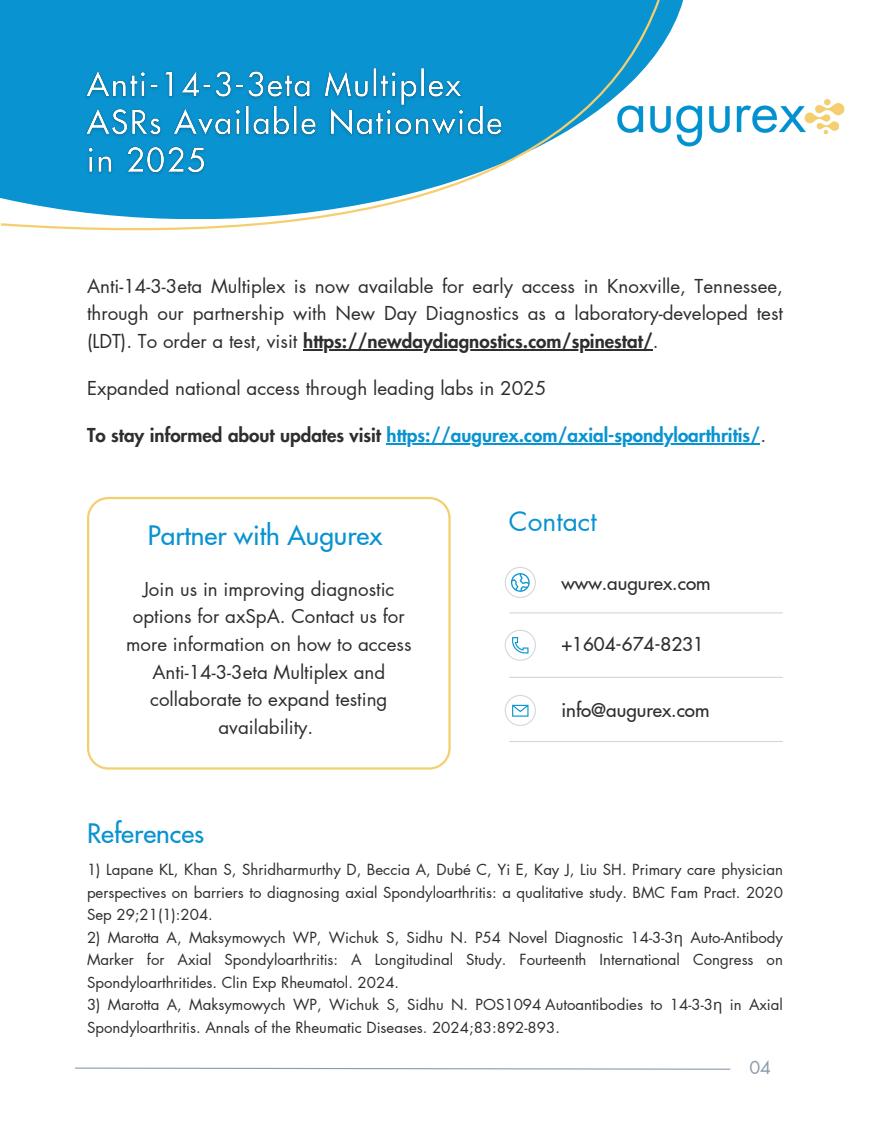
<style>
.page{position:relative;width:870px;height:1125px;background:#fff}
.page>*{position:absolute;margin:0;border:0;box-sizing:border-box;transform-origin:0 0}
.t1{font:500 26.25px "Futura LT Pro";color:#0993d1}
.t2{font:26.25px "Futura LT Pro";color:#0993d1}
.t3{font:18.75px/27.6px "Futura LT Pro";color:#2e2e2e;text-align:center}
.t4{font:800 18.75px "Futura LT Pro";color:#0993d1}
.t5{font:500 18.75px "Futura LT Pro";color:#2e2e2e}
.t6{font:17.62px "Futura LT Pro";color:#8b9baa}
.t7{font:15px/22.5px "Futura LT Pro";color:#2e2e2e;text-align:justify}
.s1{font-weight:800}
.s2{color:#2e2e2e}
.s3{font-weight:400;color:#2e2e2e}
.s4{font-family:"Noto Sans"}
</style>
<div class="page">
<svg style="left:75px;top:1067px;width:656px;height:3px"></svg>
<svg style="left:87px;top:497px;width:363px;height:273px"></svg>
<svg style="left:504px;top:567px;width:31px;height:31px"></svg>
<svg style="left:504px;top:630px;width:31px;height:31px"></svg>
<svg style="left:504px;top:695px;width:31px;height:31px"></svg>
<hr style="left:509px;top:612px;width:273px;height:1px;background:#8b9baa">
<hr style="left:509px;top:677px;width:273px;height:1px;background:#8b9baa">
<hr style="left:509px;top:741px;width:273px;height:1px;background:#8b9baa">
<svg style="left:0;top:0;width:684px;height:351px"></svg>
<img style="left:602px;top:87px;width:243px;height:68px">
<img style="left:80px;top:63px;width:427px;height:116px">
<hr style="left:303px;top:349px;width:349px;height:2px;background:#2e2e2e">
<hr style="left:386px;top:443px;width:374px;height:2px;background:#0993d1">
<p class="t3" style="left:87px;top:273px;width:697px;text-align:justify">Anti-14-3-3eta Multiplex is now available for early access in Knoxville, Tennessee, through our partnership with New Day Diagnostics as a laboratory-developed test (LDT). To order a test, visit <span class="s1">https://newdaydiagnostics.com/spinestat/</span>.</p>
<p class="t3" style="left:87px;top:375px;width:460px">Expanded national access through leading labs in 2025</p>
<p class="t4" style="left:87px;top:427px;width:680px"><span class="s2">To stay informed about updates visit</span> https://augurex.com/axial-spondyloarthritis/<span class="s3">.</span></p>
<h5 class="t1" style="left:148px;top:524px;width:236px">Partner with Augurex</h5>
<h5 class="t3" style="left:126px;top:576px;width:287px">Join us in improving diagnostic options for axSpA. Contact us for more information on how to access<br>Anti-14-3-3eta Multiplex and collaborate to expand testing availability.</h5>
<h5 class="t2" style="left:508px;top:510px;width:89px">Contact</h5>
<h2 class="t5" style="left:561px;top:574px;width:150px">www.augurex.com</h2>
<p class="t5" style="left:561px;top:636px;width:144px">+1604-674-8231</p>
<h3 class="t5" style="left:561px;top:701px;width:149px">info@augurex.com</h3>
<p class="t1" style="left:87px;top:821px;width:119px">References</p>
<p class="t7" style="left:87px;top:859px;width:697px">1) Lapane KL, Khan S, Shridharmurthy D, Beccia A, Dubé C, Yi E, Kay J, Liu SH. Primary care physician perspectives on barriers to diagnosing axial Spondyloarthritis: a qualitative study. BMC Fam Pract. 2020<br>Sep 29;21(1):204.</p>
<p class="t7" style="left:87px;top:927px;width:697px">2) Marotta A, Maksymowych WP, Wichuk S, Sidhu N. P54 Novel Diagnostic 14-3-3<span class="s4">η</span> Auto-Antibody Marker for Axial Spondyloarthritis: A Longitudinal Study. Fourteenth International Congress on Spondyloarthritides. Clin Exp Rheumatol. 2024.</p>
<p class="t7" style="left:87px;top:994px;width:697px">3) Marotta A, Maksymowych WP, Wichuk S, Sidhu N. POS1094 Autoantibodies to 14-3-3<span class="s4">η</span> in Axial<br>Spondyloarthritis. Annals of the Rheumatic Diseases. 2024;83:892-893.</p>
<p class="t6" style="left:749px;top:1060px;width:23px">04</p>
</div>
